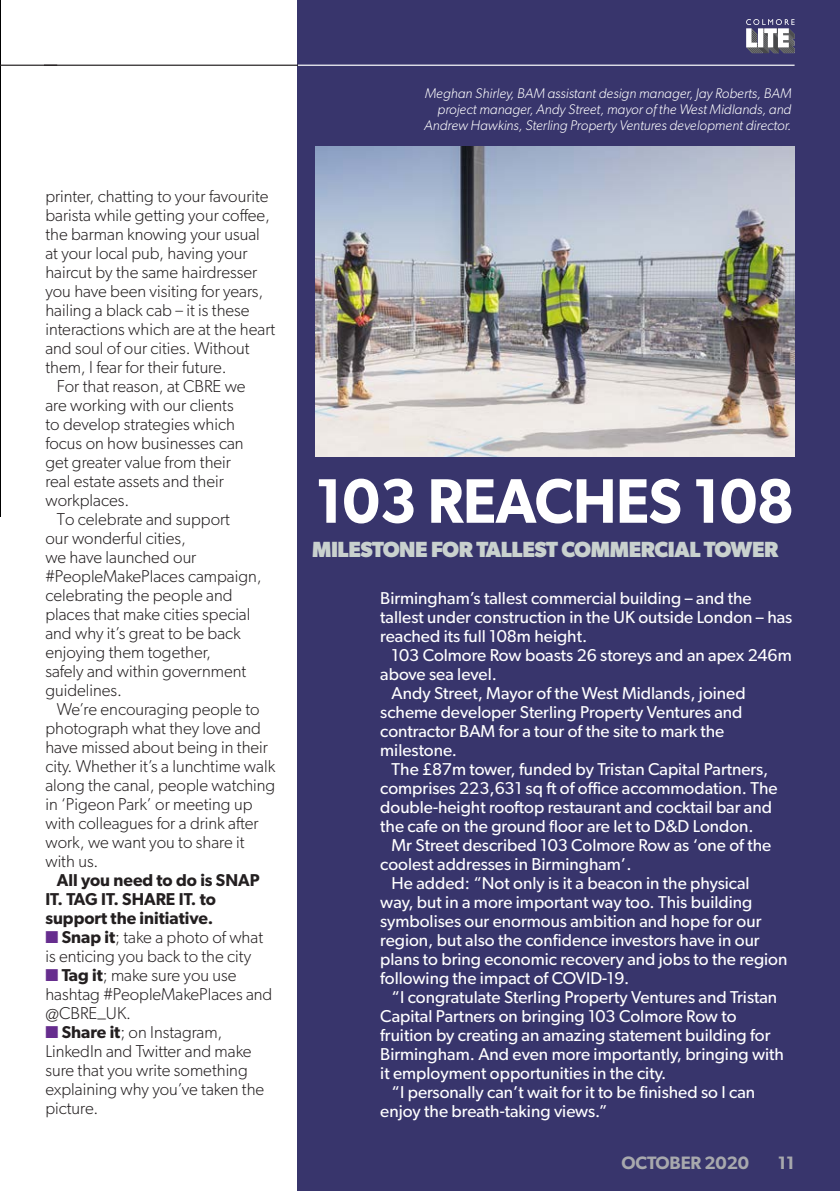
<style>
.page{position:relative;width:840px;height:1191px;background:#fff}
.page>*{position:absolute;margin:0;border:0;box-sizing:border-box;transform-origin:0 0}
.t1{font:600 63px "Gibson";letter-spacing:-.01em;color:#fff;scale:.95 1}
.Movers___Shakers_Com{font:700 22px "Gibson";letter-spacing:-.02em;color:#c9d1ce}
.t2{font:600 18px "Gibson";letter-spacing:-.01em;color:#a8a9ad}
.Body_copy_ROMAN{font:17.2px/19px "Gibson";color:#fff}
.Body_copy_ROMAN-2{font:300 17.2px/19px "Gibson";color:#231f20}
.Body_copy_ROMAN-3{font:600 17.2px/19px "Gibson";color:#231f20}
.t3{font:italic 300 14px/16px "Gibson";color:#fff;text-align:right}
.s1{color:#662d8e}
.s2{font-weight:600}
</style>
<div class="page">
<div style="left:298px;top:0;width:541px;height:1191px;background:#38356c"></div>
<img style="left:0;top:0;width:1px;height:516px">
<svg style="left:746px;top:19px;width:48px;height:34px"></svg>
<hr style="left:0;top:65px;width:57px;height:1px;background:#231f20">
<hr style="left:44px;top:65px;width:254px;height:1px;background:#231f20">
<hr style="left:298px;top:65px;width:496px;height:1px;background:#fff">
<img style="left:315px;top:146px;width:479px;height:310px">
<p class="Body_copy_ROMAN-2" style="left:45px;top:186px;width:231px">printer, chatting to your favourite barista while getting your coffee, the barman knowing your usual at your local pub, having your haircut by the same hairdresser you have been visiting for years, hailing a black cab – it is these interactions which are at the heart and soul of our cities. Without them, I fear for their future.</p>
<p class="Body_copy_ROMAN-2" style="left:45px;top:376px;width:201px;text-indent:11px">For that reason, at CBRE we are working with our clients to develop strategies which focus on how businesses can get greater value from their real estate assets and their workplaces.</p>
<p class="Body_copy_ROMAN-2" style="left:45px;top:509px;width:218px;text-indent:11px">To celebrate and support<br>our wonderful cities,<br>we have launched our #PeopleMakePlaces campaign, celebrating the people and places that make cities special and why it’s great to be back enjoying them together,<br>safely and within government guidelines.</p>
<p class="Body_copy_ROMAN-2" style="left:45px;top:699px;width:231px;text-indent:11px">We’re encouraging people to photograph what they love and have missed about being in their city. Whether it’s a lunchtime walk along the canal, people watching in ‘Pigeon Park’ or meeting up with colleagues for a drink after work, we want you to share it with us.</p>
<p class="Body_copy_ROMAN-3" style="left:45px;top:870px;width:215px;text-indent:11px">All you need to do is SNAP<br>IT. TAG IT. SHARE IT. to support the initiative.</p>
<p class="Body_copy_ROMAN-2" style="left:45px;top:927px;width:219px"><span class="s1">■</span> <span class="s2">Snap it</span>; take a photo of what is enticing you back to the city</p>
<p class="Body_copy_ROMAN-2" style="left:45px;top:965px;width:228px"><span class="s1">■</span> <span class="s2">Tag it</span>; make sure you use hashtag #PeopleMakePlaces and @CBRE_UK.</p>
<p class="Body_copy_ROMAN-2" style="left:45px;top:1022px;width:220px"><span class="s1">■</span> <span class="s2">Share it</span>; on Instagram,<br>LinkedIn and Twitter and make sure that you write something explaining why you’ve taken the picture.</p>
<p class="t3" style="left:424px;top:85px;width:368px">Meghan Shirley, BAM assistant design manager, Jay Roberts, BAM project manager, Andy Street, mayor of the West Midlands, and<br>Andrew Hawkins, Sterling Property Ventures development director.</p>
<p class="t1" style="left:315px;top:463px;width:505px">103 REACHES 108</p>
<p class="Movers___Shakers_Com" style="left:312px;top:536px;width:467px">MILESTONE FOR TALLEST COMMERCIAL TOWER</p>
<p class="Body_copy_ROMAN" style="left:380px;top:588px;width:413px">Birmingham’s tallest commercial building – and the tallest under construction in the UK outside London – has reached its full 108m height.</p>
<p class="Body_copy_ROMAN" style="left:380px;top:645px;width:413px;text-indent:11px">103 Colmore Row boasts 26 storeys and an apex 246m above sea level.</p>
<p class="Body_copy_ROMAN" style="left:380px;top:683px;width:366px;text-indent:11px">Andy Street, Mayor of the West Midlands, joined scheme developer Sterling Property Ventures and contractor BAM for a tour of the site to mark the milestone.</p>
<p class="Body_copy_ROMAN" style="left:380px;top:759px;width:398px;text-indent:11px">The £87m tower, funded by Tristan Capital Partners, comprises 223,631 sq ft of office accommodation. The double-height rooftop restaurant and cocktail bar and the cafe on the ground floor are let to D&amp;D London.</p>
<p class="Body_copy_ROMAN" style="left:380px;top:835px;width:392px;text-indent:11px">Mr Street described 103 Colmore Row as ‘one of the coolest addresses in Birmingham’.</p>
<p class="Body_copy_ROMAN" style="left:380px;top:873px;width:408px;text-indent:11px">He added: “Not only is it a beacon in the physical<br>way, but in a more important way too. This building symbolises our enormous ambition and hope for our region, but also the confidence investors have in our plans to bring economic recovery and jobs to the region following the impact of COVID-19.</p>
<p class="Body_copy_ROMAN" style="left:380px;top:987px;width:405px;text-indent:11px">“I congratulate Sterling Property Ventures and Tristan Capital Partners on bringing 103 Colmore Row to fruition by creating an amazing statement building for Birmingham. And even more importantly, bringing with it employment opportunities in the city.</p>
<p class="Body_copy_ROMAN" style="left:380px;top:1082px;width:376px;text-indent:11px">“I personally can’t wait for it to be finished so I can enjoy the breath-taking views.”</p>
<p class="t2" style="left:621px;top:1152px;width:129px">OCTOBER 2020</p>
<p class="t2" style="left:777px;top:1152px;width:18px">11</p>
</div>
